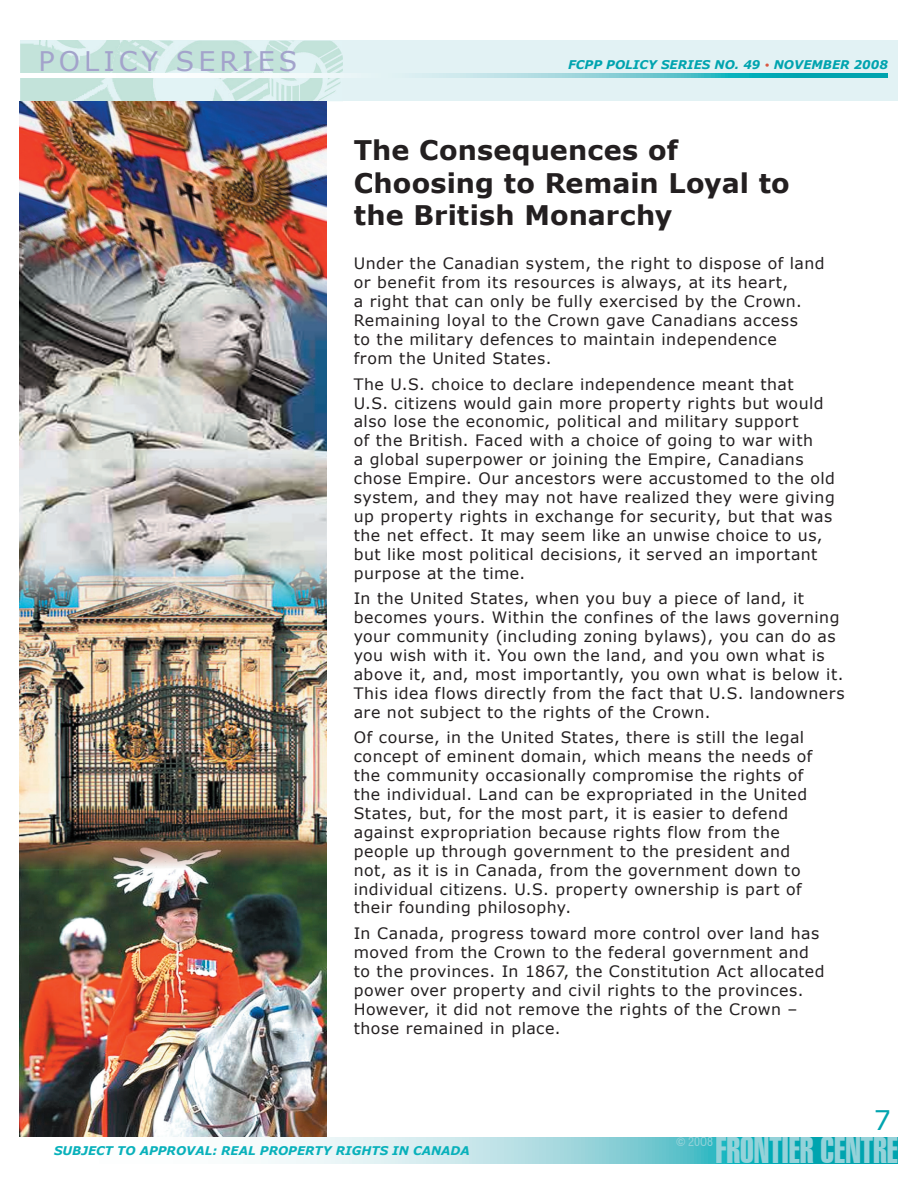
<style>
.page{position:relative;width:918px;height:1188px;background:#fff}
.page>*{position:absolute;margin:0;border:0;box-sizing:border-box;transform-origin:0 0}
.t1{font:36.6px "Swiss 911 BT Extra Compressed";color:#94d2d9}
.t2{font:700 27px/32.4px "Verdana";letter-spacing:.005em;color:#231f20}
.t3{font:27px "Verdana";letter-spacing:.15em;color:#a3a3cb}
.t4{font:27px "Verdana";color:#00a4af}
.t5{font:15.75px/18.9px "Verdana";letter-spacing:.03em;color:#231f20}
.t6{font:italic 700 12px "Verdana";color:#09b1bb}
.t7{font:italic 700 12px "Verdana";color:#00a4af}
.t8{font:condensed 12px "Swiss 721 BT";color:#94d2d9}
.s1{font-weight:400;font-style:normal;font-size:9px;color:#d95842}
.s2{font-family:"Swiss 911 BT Extra Compressed";font-stretch:normal}
</style>
<div class="page">
<svg style="left:261px;top:1137px;width:636px;height:26px;background:#82d0d7"></svg>
<div style="left:20px;top:40px;width:877px;height:61px;background:#e2f2f4"></div>
<img style="left:270px;top:41px;width:73px;height:60px">
<img style="left:20px;top:40px;width:243px;height:61px">
<img style="left:127px;top:40px;width:21px;height:44px">
<img style="left:263px;top:41px;width:7px;height:60px">
<img style="left:39px;top:40px;width:68px;height:44px">
<img style="left:107px;top:40px;width:20px;height:61px">
<svg style="left:20px;top:74px;width:868px;height:3px"></svg>
<img style="left:20px;top:101px;width:307px;height:1036px">
<h2 class="t3" style="left:39px;top:44px;width:260px">POLICY SERIES</h2>
<p class="t7" style="left:568px;top:57px;width:321px">FCPP POLICY SERIES NO. 49 <span class="s1">•</span> NOVEMBER 2008</p>
<h2 class="t2" style="left:354px;top:133px;width:438px">The Consequences of<br>Choosing to Remain Loyal to the British Monarchy</h2>
<p class="t5" style="left:354px;top:254px;width:472px">Under the Canadian system, the right to dispose of land or benefit from its resources is always, at its heart,<br>a right that can only be fully exercised by the Crown.<br>Remaining loyal to the Crown gave Canadians access<br>to the military defences to maintain independence<br>from the United States.</p>
<p class="t5" style="left:354px;top:374px;width:483px">The U.S. choice to declare independence meant that<br>U.S. citizens would gain more property rights but would also lose the economic, political and military support<br>of the British. Faced with a choice of going to war with<br>a global superpower or joining the Empire, Canadians chose Empire. Our ancestors were accustomed to the old system, and they may not have realized they were giving up property rights in exchange for security, but that was the net effect. It may seem like an unwise choice to us, but like most political decisions, it served an important purpose at the time.</p>
<p class="t5" style="left:354px;top:589px;width:492px">In the United States, when you buy a piece of land, it becomes yours. Within the confines of the laws governing your community (including zoning bylaws), you can do as you wish with it. You own the land, and you own what is above it, and, most importantly, you own what is below it.<br>This idea flows directly from the fact that U.S. landowners are not subject to the rights of the Crown.</p>
<p class="t5" style="left:354px;top:728px;width:460px">Of course, in the United States, there is still the legal concept of eminent domain, which means the needs of the community occasionally compromise the rights of the individual. Land can be expropriated in the United States, but, for the most part, it is easier to defend against expropriation because rights flow from the people up through government to the president and not, as it is in Canada, from the government down to individual citizens. U.S. property ownership is part of their founding philosophy.</p>
<p class="t5" style="left:354px;top:923px;width:472px">In Canada, progress toward more control over land has moved from the Crown to the federal government and to the provinces. In 1867, the Constitution Act allocated power over property and civil rights to the provinces.<br>However, it did not remove the rights of the Crown – those remained in place.</p>
<h2 class="t4" style="left:874px;top:1103px;width:19px">7</h2>
<p class="t6" style="left:54px;top:1143px;width:417px">SUBJECT TO APPROVAL: REAL PROPERTY RIGHTS IN CANADA</p>
<p class="t8" style="left:676px;top:1135px;width:39px"><span class="s2">©</span> 20O8</p>
<h1 class="t1" style="left:715px;top:1130px;width:184px">FRONTIER CENTRE</h1>
</div>
